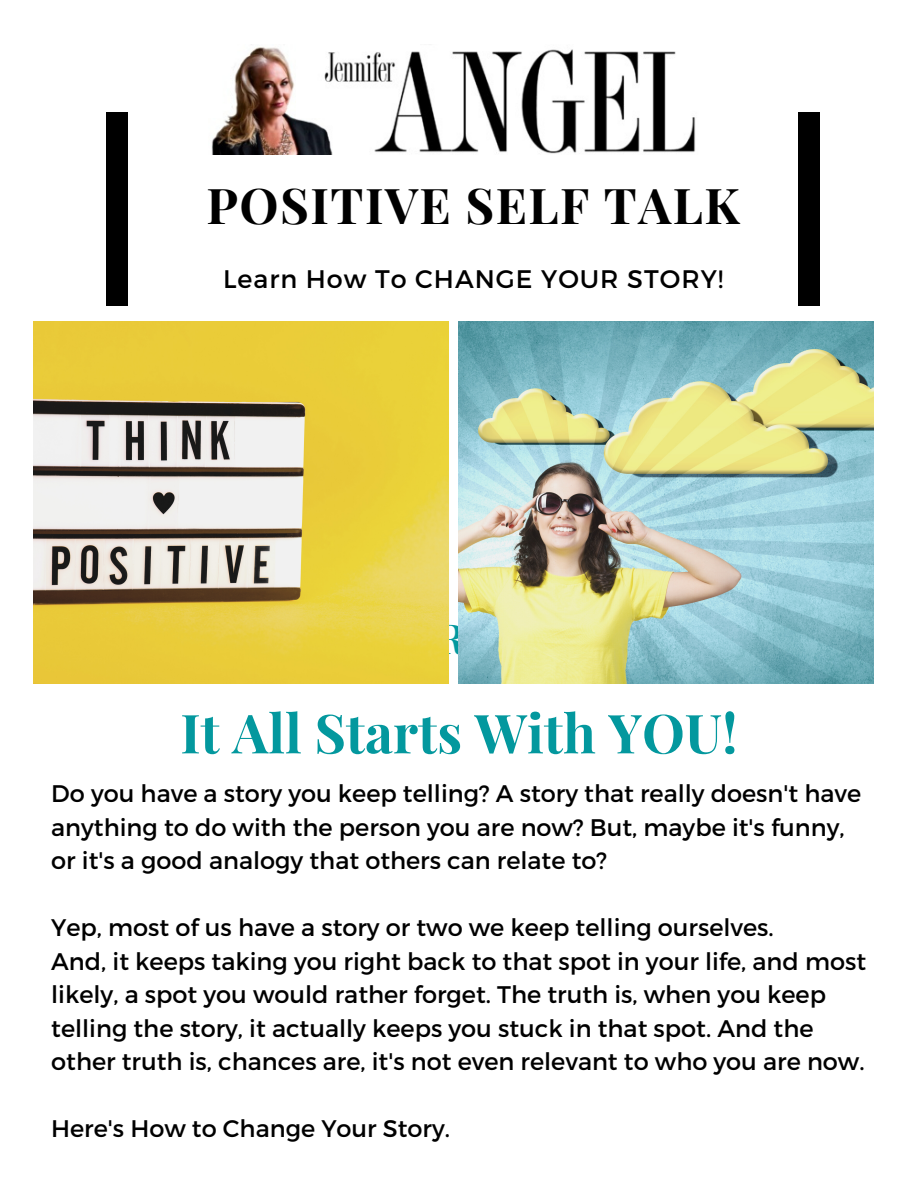
<style>
.page{position:relative;width:918px;height:1188px;background:#fff}
.page>*{position:absolute;margin:0;border:0;box-sizing:border-box;transform-origin:0 0}
.t1{font:700 54px "Playfair Display";color:#03989e}
.t2{font:700 49.35px "Playfair Display";letter-spacing:.03em;color:#000}
.t3{font:25.35px "Montserrat";letter-spacing:.04em;color:#000}
.t4{font:24px/33.5px "Montserrat";color:#000}
</style>
<div class="page">
<div style="left:106px;top:113px;width:22px;height:192px;background:#000"></div>
<div style="left:798px;top:113px;width:21px;height:192px;background:#000"></div>
<img style="left:34px;top:322px;width:415px;height:362px">
<img style="left:459px;top:322px;width:415px;height:362px">
<img style="left:211px;top:47px;width:485px;height:107px">
<p class="t2" style="left:206px;top:170px;width:535px">POSITIVE SELF TALK</p>
<p class="t3" style="left:223px;top:263px;width:502px">Learn How To CHANGE YOUR STORY!</p>
<p class="t1" style="left:180px;top:695px;width:559px">It All Starts With YOU!</p>
<p class="t4" style="left:51px;top:776px;width:812px">Do you have a story you keep telling? A story that really doesn't have anything to do with the person you are now? But, maybe it's funny, or it's a good analogy that others can relate to?</p>
<p class="t4" style="left:51px;top:910px;width:724px">Yep, most of us have a story or two we keep telling ourselves.</p>
<p class="t4" style="left:51px;top:943px;width:816px">And, it keeps taking you right back to that spot in your life, and most likely, a spot you would rather forget. The truth is, when you keep telling the story, it actually keeps you stuck in that spot. And the other truth is, chances are, it's not even relevant to who you are now.</p>
<p class="t4" style="left:51px;top:1111px;width:400px">Here's How to Change Your Story.</p>
</div>
